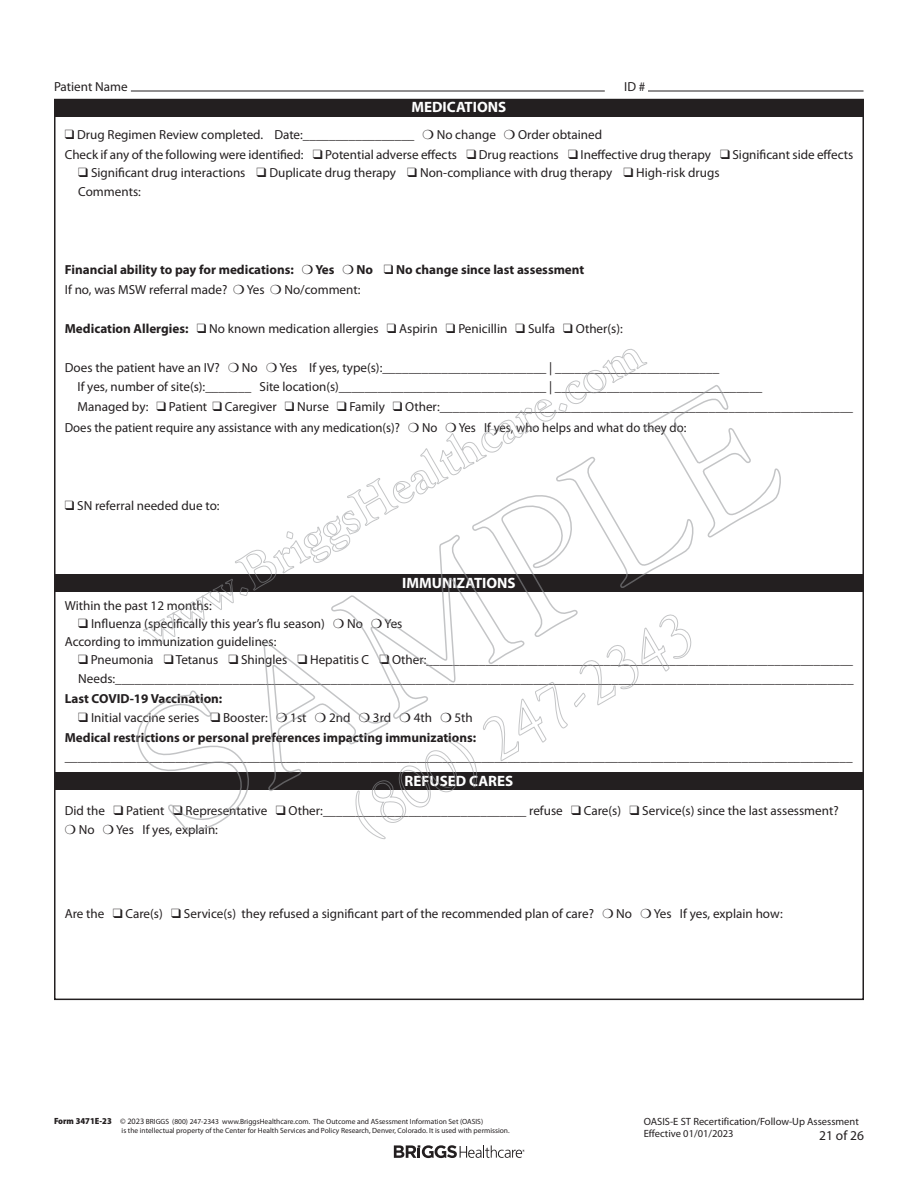
<style>
.page{position:relative;width:918px;height:1188px;background:#fff}
.page>*{position:absolute;margin:0;border:0;box-sizing:border-box;transform-origin:0 0}
.t1{font:700 15px "Myriad Pro";color:#fff}
.t2{font:13.5px "Myriad Pro";color:#231f20}
.t3{font:13.2px/19.5px "Myriad Pro";color:#231f20}
.t4{font:700 13.2px "Myriad Pro";color:#231f20}
.t5{font:10.5px/12.8px "Myriad Pro";color:#231f20}
.t6{font:7.5px/9px "Myriad Pro";color:#231f20}
.s1{font-weight:700}
.s2{font-weight:900;font-stretch:semi-condensed;font-size:9px}
.s3{font-size:8.25px}
</style>
<div class="page">
<svg style="left:394px;top:1145px;width:131px;height:13px"></svg>
<hr style="left:648px;top:91px;width:216px;height:1px;background:#231f20">
<hr style="left:131px;top:91px;width:474px;height:1px;background:#231f20">
<div style="left:55px;top:99px;width:808px;height:18px;background:#231f20"></div>
<div style="left:55px;top:574px;width:808px;height:18px;background:#231f20"></div>
<div style="left:55px;top:772px;width:808px;height:18px;background:#231f20"></div>
<svg style="left:137px;top:349px;width:644px;height:490px"></svg>
<p class="t3" style="left:54px;top:76px;width:75px">Patient Name</p>
<p class="t3" style="left:624px;top:76px;width:23px">ID #</p>
<p class="t1" style="left:412px;top:98px;width:96px">MEDICATIONS</p>
<p class="t3" style="left:65px;top:125px;width:351px">❑ Drug Regimen Review completed. Date:_________________</p>
<p class="t3" style="left:437px;top:125px;width:61px">No change</p>
<p class="t3" style="left:65px;top:125px;width:790px;text-indent:453px">Order obtained<br>Check if any of the following were identified: ❑ Potential adverse effects ❑ Drug reactions ❑ Ineffective drug therapy ❑ Significant side effects</p>
<p class="t3" style="left:78px;top:162px;width:643px">❑ Significant drug interactions ❑ Duplicate drug therapy ❑ Non-compliance with drug therapy ❑ High-risk drugs<br>Comments:</p>
<p class="t4" style="left:65px;top:261px;width:231px">Financial ability to pay for medications:</p>
<p class="t4" style="left:315px;top:261px;width:21px">Yes</p>
<p class="t4" style="left:357px;top:261px;width:229px">No ❑ No change since last assessment</p>
<p class="t3" style="left:65px;top:279px;width:164px">If no, was MSW referral made?</p>
<p class="t3" style="left:247px;top:279px;width:19px">Yes</p>
<p class="t3" style="left:284px;top:279px;width:78px">No/comment:</p>
<p class="t3" style="left:65px;top:318px;width:560px"><span class="s1">Medication Allergies:</span> ❑ No known medication allergies ❑ Aspirin ❑ Penicillin ❑ Sulfa ❑ Other(s):</p>
<p class="t3" style="left:65px;top:357px;width:156px">Does the patient have an IV?</p>
<p class="t3" style="left:242px;top:357px;width:17px">No</p>
<p class="t3" style="left:77px;top:357px;width:777px;text-indent:202px">Yes If yes, type(s):_________________________ | _________________________<br>If yes, number of site(s):_______ Site location(s)________________________________ | ________________________________<br>Managed by: ❑ Patient ❑ Caregiver ❑ Nurse ❑ Family ❑ Other:_______________________________________________________________</p>
<p class="t3" style="left:65px;top:417px;width:337px">Does the patient require any assistance with any medication(s)?</p>
<p class="t3" style="left:422px;top:417px;width:17px">No</p>
<p class="t3" style="left:459px;top:417px;width:229px">Yes If yes, who helps and what do they do:</p>
<p class="t3" style="left:65px;top:495px;width:156px">❑ SN referral needed due to:</p>
<p class="t1" style="left:402px;top:573px;width:115px">IMMUNIZATIONS</p>
<p class="t3" style="left:65px;top:596px;width:149px">Within the past 12 months:</p>
<p class="t3" style="left:78px;top:614px;width:248px">❑ Influenza (specifically this year’s flu season)</p>
<p class="t3" style="left:347px;top:614px;width:17px">No</p>
<p class="t3" style="left:385px;top:614px;width:19px">Yes</p>
<p class="t3" style="left:65px;top:632px;width:213px">According to immunization guidelines:</p>
<p class="t3" style="left:65px;top:650px;width:790px;text-align:right">❑ Pneumonia ❑ Tetanus ❑ Shingles ❑ Hepatitis C ❑ Other:_________________________________________________________________<br>Needs:_________________________________________________________________________________________________________________</p>
<p class="t4" style="left:65px;top:690px;width:159px">Last COVID-19 Vaccination:</p>
<p class="t3" style="left:78px;top:708px;width:191px">❑ Initial vaccine series ❑ Booster:</p>
<p class="t3" style="left:290px;top:708px;width:18px">1st</p>
<p class="t3" style="left:329px;top:708px;width:23px">2nd</p>
<p class="t3" style="left:373px;top:708px;width:20px">3rd</p>
<p class="t3" style="left:414px;top:708px;width:20px">4th</p>
<p class="t3" style="left:455px;top:708px;width:20px">5th</p>
<p class="t4" style="left:65px;top:729px;width:413px">Medical restrictions or personal preferences impacting immunizations:</p>
<p class="t3" style="left:65px;top:747px;width:789px">_________________________________________________________________________________________________________________________</p>
<p class="t1" style="left:405px;top:771px;width:110px">REFUSED CARES</p>
<p class="t3" style="left:79px;top:800px;width:762px;text-indent:-14px">Did the ❑ Patient ❑ Representative ❑ Other:_______________________________ refuse ❑ Care(s) ❑ Service(s) since the last assessment?<br>No</p>
<p class="t3" style="left:116px;top:820px;width:103px">Yes If yes, explain:</p>
<p class="t3" style="left:65px;top:904px;width:531px">Are the ❑ Care(s) ❑ Service(s) they refused a significant part of the recommended plan of care?</p>
<p class="t3" style="left:616px;top:904px;width:17px">No</p>
<p class="t3" style="left:654px;top:904px;width:131px">Yes If yes, explain how:</p>
<p class="t6" style="left:122px;top:1117px;width:390px;text-indent:-68px"><span class="s2">Form 3471E-23</span> <span class="s3">© 2023</span> BRIGGS (800) 247-2343 www.BriggsHealthcare.com. The Outcome and ASsessment Information Set (OASIS)<br>is the intellectual property of the Center for Health Services and Policy Research, Denver, Colorado. It is used with permission.</p>
<p class="t5" style="left:644px;top:1115px;width:217px">OASIS-E ST Recertification/Follow-Up Assessment<br>Effective 01/01/2023</p>
<p class="t2" style="left:819px;top:1127px;width:46px">21 of 26</p>
</div>
